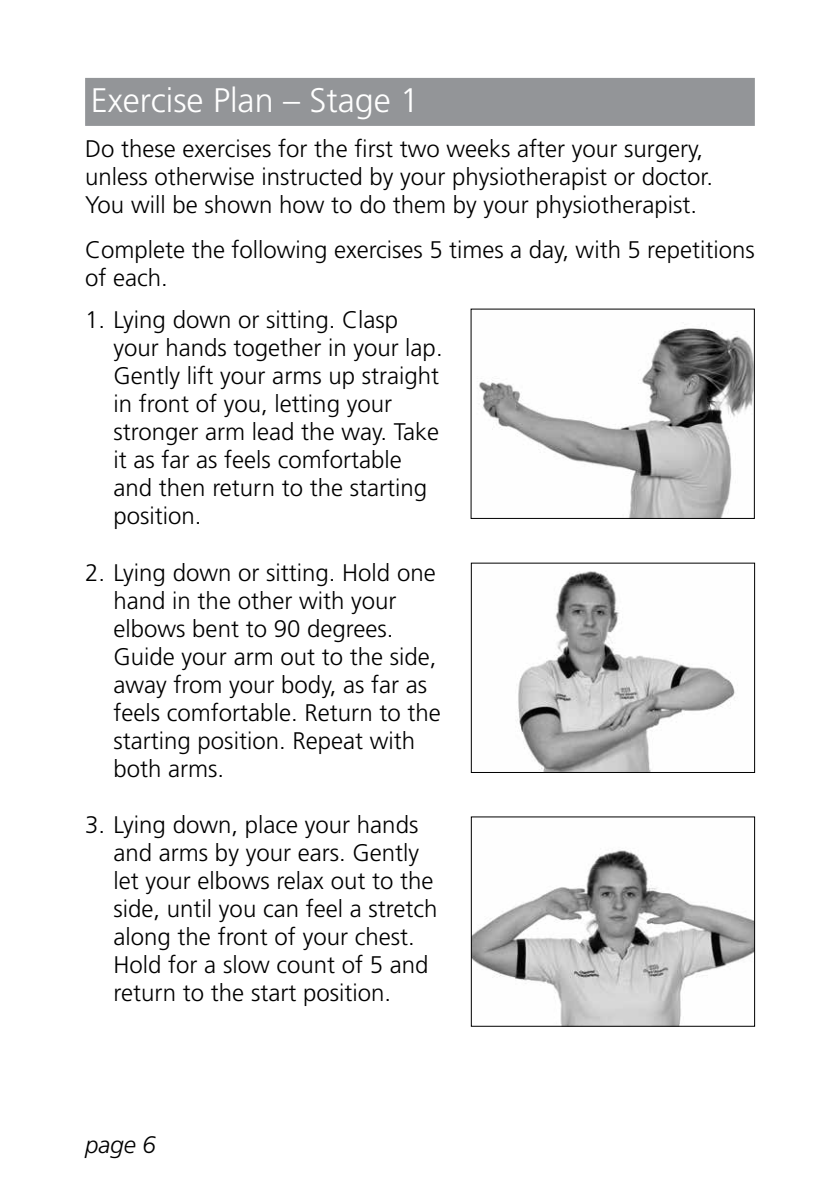
<style>
.page{position:relative;width:840px;height:1191px;background:#fff}
.page>*{position:absolute;margin:0;border:0;box-sizing:border-box;transform-origin:0 0}
.t1{font:300 34px "Frutiger";color:#fff}
.t2{font:300 24px/28px "Frutiger";color:#000}
.t3{font:italic 300 24px "Frutiger";color:#000}
</style>
<div class="page">
<div style="left:85px;top:78px;width:669px;height:48px;background:#939598"></div>
<img style="left:479px;top:322px;width:273px;height:194px">
<img style="left:517px;top:571px;width:218px;height:199px">
<img style="left:473px;top:850px;width:279px;height:174px">
<h1 class="t1" style="left:91px;top:81px;width:330px">Exercise Plan – Stage 1</h1>
<p class="t2" style="left:85px;top:134px;width:629px">Do these exercises for the first two weeks after your surgery, unless otherwise instructed by your physiotherapist or doctor.<br>You will be shown how to do them by your physiotherapist.</p>
<p class="t2" style="left:85px;top:235px;width:671px">Complete the following exercises 5 times a day, with 5 repetitions of each.</p>
<p class="t2" style="left:113px;top:306px;width:330px;text-indent:-28px">1. Lying down or sitting. Clasp your hands together in your lap.<br>Gently lift your arms up straight in front of you, letting your stronger arm lead the way. Take it as far as feels comfortable and then return to the starting position.</p>
<p class="t2" style="left:113px;top:558px;width:329px;text-indent:-28px">2. Lying down or sitting. Hold one hand in the other with your elbows bent to 90 degrees.<br>Guide your arm out to the side, away from your body, as far as feels comfortable. Return to the starting position. Repeat with both arms.</p>
<p class="t2" style="left:113px;top:810px;width:325px;text-indent:-28px">3. Lying down, place your hands and arms by your ears. Gently let your elbows relax out to the side, until you can feel a stretch along the front of your chest.<br>Hold for a slow count of 5 and return to the start position.</p>
<p class="t3" style="left:85px;top:1131px;width:72px">page 6</p>
</div>
